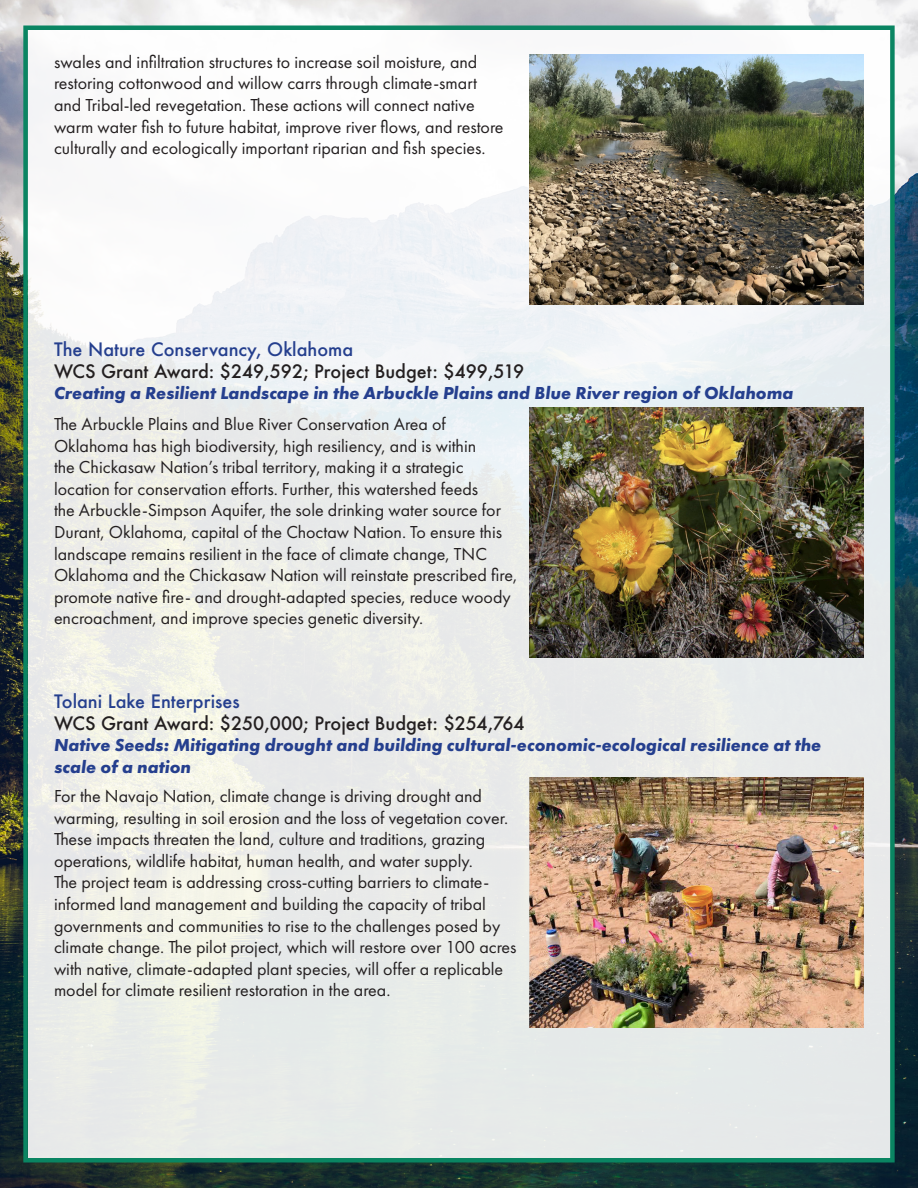
<style>
.page{position:relative;width:918px;height:1188px;background:#fff}
.page>*{position:absolute;margin:0;border:0;box-sizing:border-box;transform-origin:0 0}
.t1{font:18px/21.6px "Futura PT";color:#231f20}
.t2{font:italic 700 18px/21.6px "Futura PT";color:#253f8e}
.t3{font:500 18px "Futura";color:#231f20}
.t4{font:500 18px "Futura";color:#253f8e}
</style>
<div class="page">
<img style="left:0;top:0;width:918px;height:1188px">
<div style="left:28px;top:30px;width:862px;height:1128px;background:linear-gradient(to bottom,#f8f9fa,#e5e7e3)"></div>
<div style="left:23px;top:26px;width:872px;height:1136px;border:4px solid #0a8562"></div>
<img style="left:529px;top:777px;width:335px;height:251px">
<img style="left:529px;top:407px;width:335px;height:251px">
<img style="left:529px;top:54px;width:335px;height:251px">
<p class="t1" style="left:54px;top:51px;width:451px">swales and infiltration structures to increase soil moisture, and restoring cottonwood and willow carrs through climate-smart and Tribal-led revegetation. These actions will connect native warm water fish to future habitat, improve river flows, and restore culturally and ecologically important riparian and fish species.</p>
<p class="t4" style="left:54px;top:337px;width:301px">The Nature Conservancy, Oklahoma</p>
<p class="t3" style="left:54px;top:359px;width:472px">WCS Grant Award: $249,592; Project Budget: $499,519</p>
<p class="t2" style="left:54px;top:382px;width:741px">Creating a Resilient Landscape in the Arbuckle Plains and Blue River region of Oklahoma</p>
<p class="t1" style="left:54px;top:413px;width:465px">The Arbuckle Plains and Blue River Conservation Area of Oklahoma has high biodiversity, high resiliency, and is within<br>the Chickasaw Nation’s tribal territory, making it a strategic location for conservation efforts. Further, this watershed feeds<br>the Arbuckle-Simpson Aquifer, the sole drinking water source for Durant, Oklahoma, capital of the Choctaw Nation. To ensure this landscape remains resilient in the face of climate change, TNC Oklahoma and the Chickasaw Nation will reinstate prescribed fire, promote native fire- and drought-adapted species, reduce woody encroachment, and improve species genetic diversity.</p>
<p class="t4" style="left:54px;top:689px;width:187px">Tolani Lake Enterprises</p>
<p class="t3" style="left:54px;top:711px;width:472px">WCS Grant Award: $250,000; Project Budget: $254,764</p>
<p class="t2" style="left:54px;top:734px;width:769px">Native Seeds: Mitigating drought and building cultural-economic-ecological resilience at the scale of a nation</p>
<p class="t1" style="left:54px;top:785px;width:464px">For the Navajo Nation, climate change is driving drought and warming, resulting in soil erosion and the loss of vegetation cover.<br>These impacts threaten the land, culture and traditions, grazing operations, wildlife habitat, human health, and water supply.<br>The project team is addressing cross-cutting barriers to climate&shy;informed land management and building the capacity of tribal governments and communities to rise to the challenges posed by climate change. The pilot project, which will restore over 100 acres with native, climate-adapted plant species, will offer a replicable model for climate resilient restoration in the area.</p>
</div>
